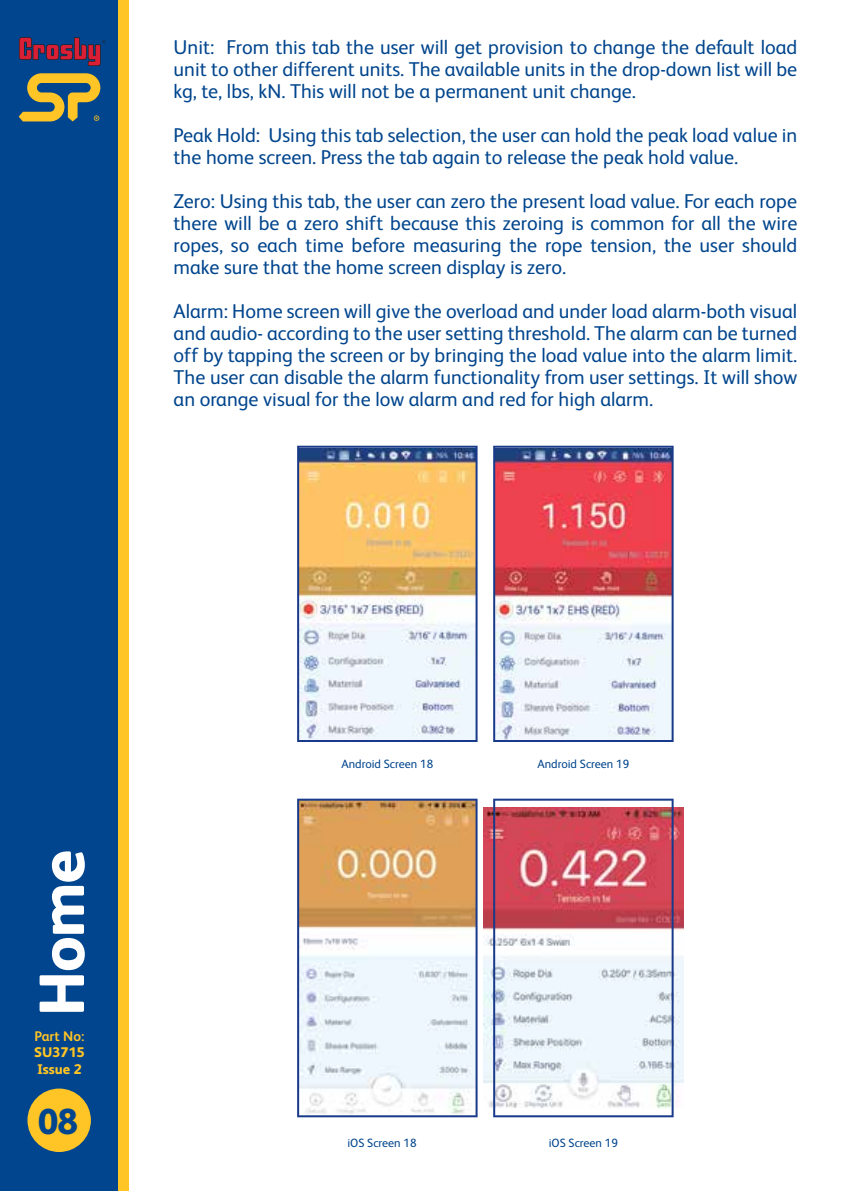
<style>
.page{position:relative;width:842px;height:1191px;background:#fff}
.page>*{position:absolute;margin:0;border:0;box-sizing:border-box;transform-origin:0 0}
.t1{font:800 64px "FS Albert";color:#fff}
.t2{font:800 36px "FS Albert";color:#00458d}
.t3{font:20px/22px "FS Albert";color:#00458d;text-align:justify}
.t4{font:800 14px/16.8px "FS Albert";color:#ffc425}
.t5{font:700 14px "FS Albert";color:#ffc425}
.t6{font:12px "FS Albert";color:#00458d}
</style>
<div class="page">
<div style="left:0;top:0;width:119px;height:1191px;background:#00458d"></div>
<div style="left:119px;top:0;width:10px;height:1191px;background:#ffc425"></div>
<img style="left:483px;top:808px;width:200px;height:300px">
<div style="left:27px;top:1088px;width:64px;height:64px;background:#ffc425;border-radius:50%"></div>
<img style="left:493px;top:446px;width:181px;height:296px">
<svg style="left:297px;top:446px;width:181px;height:296px"></svg>
<svg style="left:493px;top:798px;width:181px;height:319px"></svg>
<svg style="left:297px;top:798px;width:181px;height:319px"></svg>
<svg style="left:19px;top:73px;width:81px;height:48px"></svg>
<svg style="left:19px;top:37px;width:86px;height:29px"></svg>
<p class="t3" style="left:174px;top:36px;width:625px">Unit: From this tab the user will get provision to change the default load unit to other different units. The available units in the drop-down list will be kg, te, lbs, kN. This will not be a permanent unit change.</p>
<p class="t3" style="left:174px;top:124px;width:625px">Peak Hold: Using this tab selection, the user can hold the peak load value in the home screen. Press the tab again to release the peak hold value.</p>
<p class="t3" style="left:174px;top:190px;width:625px">Zero: Using this tab, the user can zero the present load value. For each rope there will be a zero shift because this zeroing is common for all the wire ropes, so each time before measuring the rope tension, the user should make sure that the home screen display is zero.</p>
<p class="t3" style="left:174px;top:300px;width:625px">Alarm: Home screen will give the overload and under load alarm-both visual and audio- according to the user setting threshold. The alarm can be turned off by tapping the screen or by bringing the load value into the alarm limit.<br>The user can disable the alarm functionality from user settings. It will show an orange visual for the low alarm and red for high alarm.</p>
<h1 class="t1" style="left:24px;top:1016px;width:168px;rotate:-90deg">Home</h1>
<p class="t5" style="left:34px;top:1027px;width:51px">Part No:</p>
<p class="t4" style="left:34px;top:1044px;width:52px">SU3715<br>Issue 2</p>
<h2 class="t2" style="left:38px;top:1100px;width:42px">08</h2>
<p class="t6" style="left:341px;top:757px;width:93px">Android Screen 18</p>
<p class="t6" style="left:537px;top:757px;width:93px">Android Screen 19</p>
<p class="t6" style="left:347px;top:1136px;width:71px">iOS Screen 18</p>
<p class="t6" style="left:549px;top:1136px;width:71px">iOS Screen 19</p>
</div>
